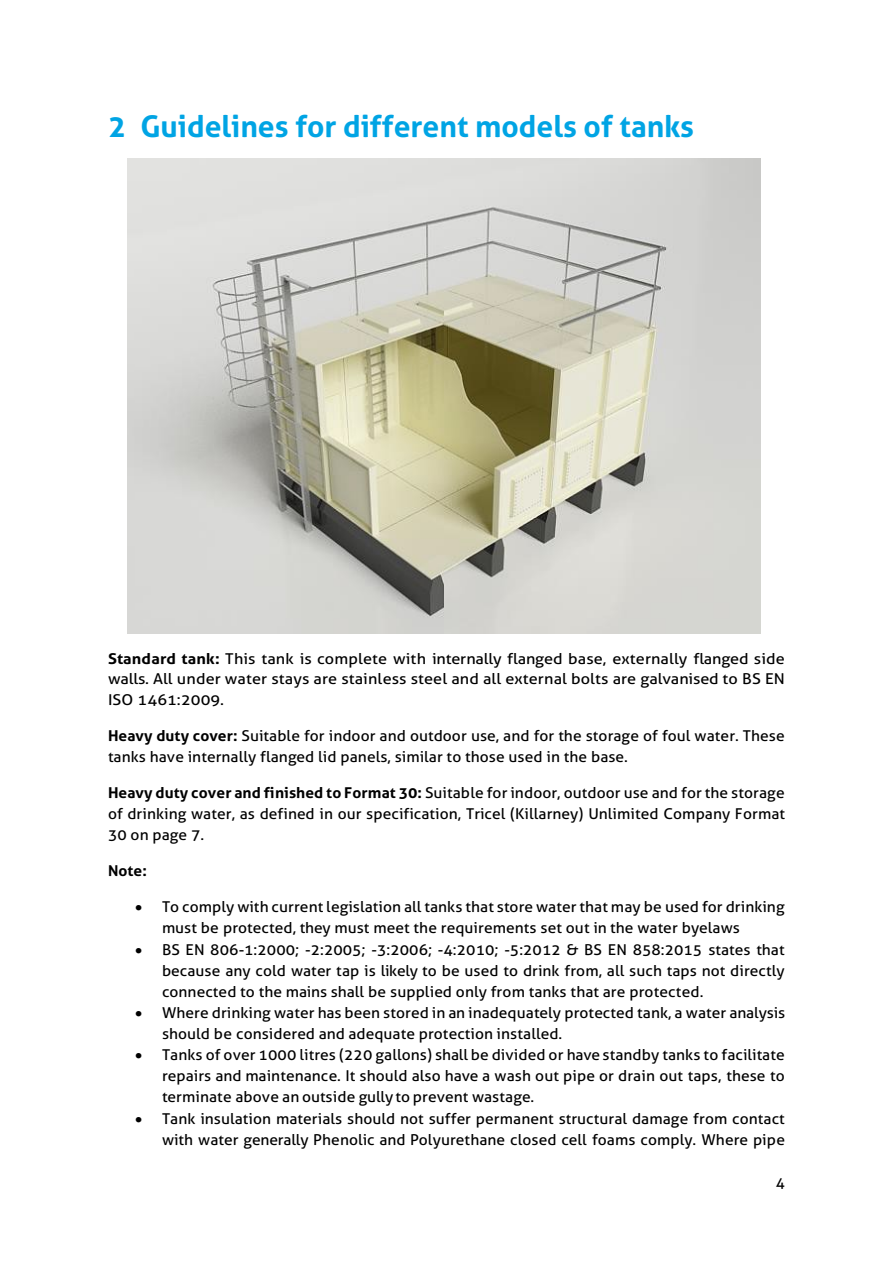
<style>
.page{position:relative;width:893px;height:1263px;background:#fff}
.page>*{position:absolute;margin:0;border:0;box-sizing:border-box;transform-origin:0 0}
.t1{font:700 30px "Aller";color:#00a4e4}
.t2{font:15px/20.9px "Aller";color:#000;scale:1.04 1}
.t3{font:15px/20.9px "Aller";color:#000;text-align:justify;scale:1.09 1}
.t4{font:700 15px "Aller";color:#000;scale:1.04 1}
.t5{font:15px "Aller";color:#000}
.s1{font-weight:700}
</style>
<div class="page">
<img style="left:127px;top:159px;width:633px;height:475px">
<h1 class="t1" style="left:108px;top:108px;width:588px">2 Guidelines for different models of tanks</h1>
<p class="t3" style="left:108px;top:648px;width:622px"><span class="s1">Standard tank:</span> This tank is complete with internally flanged base, externally flanged side walls. All under water stays are stainless steel and all external bolts are galvanised to BS EN ISO 1461:2009.</p>
<p class="t2" style="left:108px;top:725px;width:652px"><span class="s1">Heavy duty cover:</span> Suitable for indoor and outdoor use, and for the storage of foul water. These tanks have internally flanged lid panels, similar to those used in the base.</p>
<p class="t2" style="left:108px;top:782px;width:652px;text-align:justify"><span class="s1">Heavy duty cover and finished to Format 30:</span> Suitable for indoor, outdoor use and for the storage of drinking water, as defined in our specification, Tricel (Killarney) Unlimited Company Format 30 on page 7.</p>
<p class="t4" style="left:108px;top:861px;width:39px">Note:</p>
<p class="t2" style="left:162px;top:896px;width:600px;text-indent:-27px">• To comply with current legislation all tanks that store water that may be used for drinking must be protected, they must meet the requirements set out in the water byelaws</p>
<p class="t2" style="left:162px;top:939px;width:600px;text-align:justify;text-indent:-27px">• BS EN 806-1:2000; -2:2005; -3:2006; -4:2010; -5:2012 &amp; BS EN 858:2015 states that because any cold water tap is likely to be used to drink from, all such taps not directly connected to the mains shall be supplied only from tanks that are protected.</p>
<p class="t2" style="left:162px;top:1002px;width:601px;text-indent:-27px">• Where drinking water has been stored in an inadequately protected tank, a water analysis should be considered and adequate protection installed.</p>
<p class="t2" style="left:162px;top:1045px;width:600px;text-align:justify;text-indent:-27px">• Tanks of over 1000 litres (220 gallons) shall be divided or have standby tanks to facilitate repairs and maintenance. It should also have a wash out pipe or drain out taps, these to terminate above an outside gully to prevent wastage.</p>
<p class="t2" style="left:135px;top:1108px;width:627px;text-align:right">• Tank insulation materials should not suffer permanent structural damage from contact with water generally Phenolic and Polyurethane closed cell foams comply. Where pipe</p>
<p class="t5" style="left:776px;top:1173px;width:10px">4</p>
</div>
